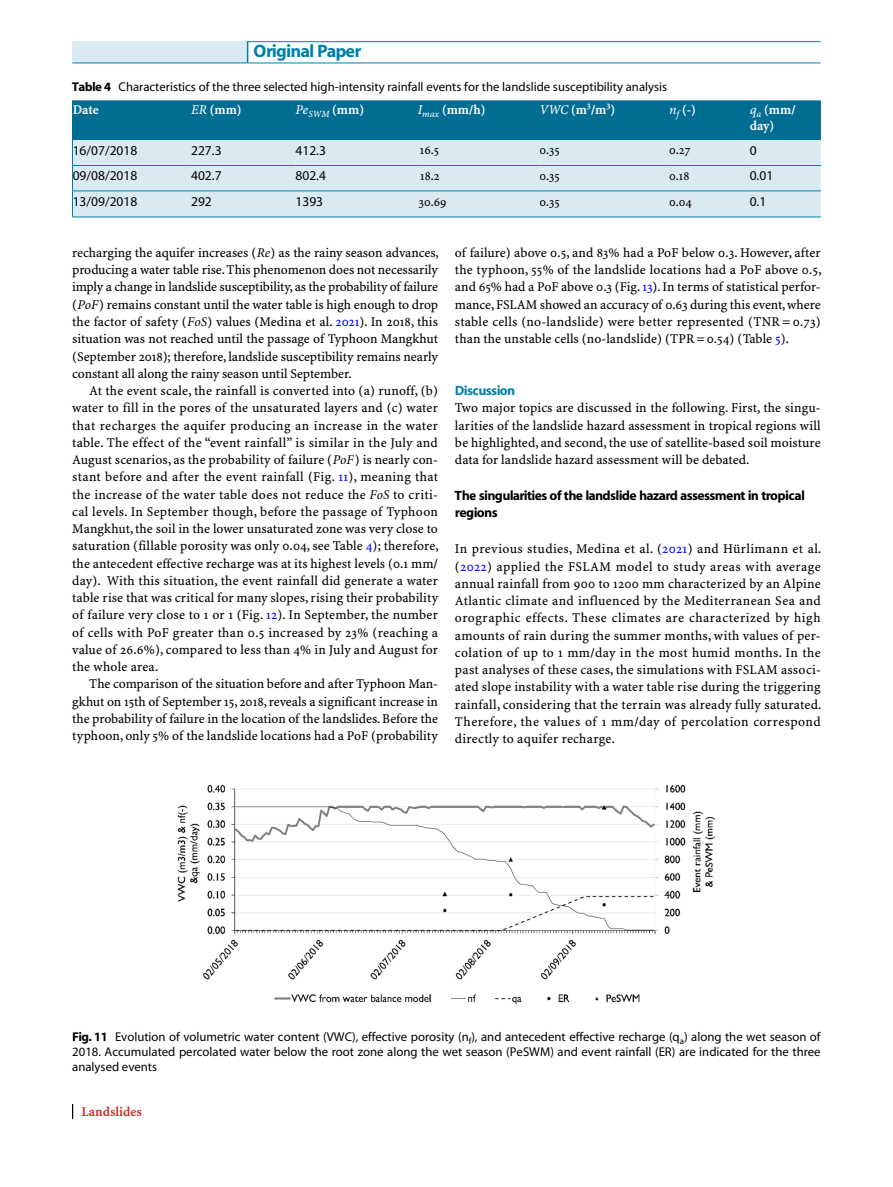
<style>
.page{position:relative;width:893px;height:1187px;background:#fff}
.page>*{position:absolute;margin:0;border:0;box-sizing:border-box;transform-origin:0 0}
.t1{font:700 18px "S Myriad";color:#007faa}
.t2{font:13.5px/17.2px "S Minion Plus";letter-spacing:.005em;color:#000;text-align:justify}
.t3{font:13.5px "S Myriad";color:#000}
.t4{font:700 13.5px/17.2px "S Myriad";color:#000}
.t5{font:700 13.5px/16.5px "S Minion Plus";color:#fff}
.t6{font:13.5px "S Minion Plus Bold 2";color:#d12d28}
.t7{font:700 13.5px "S Myriad";color:#007faa}
.t8{font:12.75px/15px "S Myriad";color:#000;text-align:justify}
.t9{font:12.75px "S Minion Plus";color:#000}
.s1{font-weight:700}
.s2{font-weight:400;font-style:italic}
.s3{font-family:"Minion Pro It 65"}
.s4{font-family:"Minion Pro It 66"}
.s5{font-family:"Minion Pro It 67"}
.s6{color:#00f}
.s7{font-family:"Minion Pro It 68"}
.s8{font-family:"Minion Pro It 69"}
</style>
<div class="page">
<div style="left:72px;top:42px;width:176px;height:21px;background:#daeaf3"></div>
<svg style="left:247px;top:42px;width:1px;height:21px"></svg>
<hr style="left:72px;top:63px;width:176px;height:1px;background:#007faa">
<hr style="left:247px;top:41px;width:574px;height:1px;background:#007faa">
<hr style="left:248px;top:63px;width:573px;height:1px;background:#007faa">
<svg style="left:72px;top:1104px;width:1px;height:14px"></svg>
<svg style="left:72px;top:100px;width:749px;height:117px;background:#8abcd0"></svg>
<hr style="left:72px;top:217px;width:119px;height:1px;background:#007faa">
<hr style="left:191px;top:191px;width:105px;height:1px;background:#007faa">
<hr style="left:191px;top:217px;width:105px;height:1px;background:#007faa">
<hr style="left:296px;top:191px;width:122px;height:1px;background:#007faa">
<hr style="left:296px;top:217px;width:122px;height:1px;background:#007faa">
<hr style="left:418px;top:191px;width:121px;height:1px;background:#007faa">
<hr style="left:418px;top:217px;width:121px;height:1px;background:#007faa">
<hr style="left:539px;top:191px;width:130px;height:1px;background:#007faa">
<hr style="left:539px;top:217px;width:130px;height:1px;background:#007faa">
<hr style="left:669px;top:191px;width:81px;height:1px;background:#007faa">
<hr style="left:669px;top:217px;width:81px;height:1px;background:#007faa">
<hr style="left:750px;top:191px;width:71px;height:1px;background:#007faa">
<hr style="left:750px;top:217px;width:71px;height:1px;background:#007faa">
<img style="left:177px;top:784px;width:539px;height:221px">
<h1 class="t1" style="left:254px;top:42px;width:108px">Original Paper</h1>
<p class="t8" style="left:72px;top:79px;width:596px"><span class="s1">Table 4</span> Characteristics of the three selected high-intensity rainfall events for the landslide susceptibility analysis</p>
<p class="t5" style="left:73px;top:101px;width:28px">Date</p>
<p class="t5" style="left:191px;top:101px;width:52px"><span class="s2">ER</span> (mm)</p>
<p class="t5" style="left:296px;top:101px;width:70px"><span class="s2">Pe</span><sub>SWM</sub> (mm)</p>
<p class="t5" style="left:418px;top:101px;width:69px"><span class="s2">I</span><sub>max</sub> (mm/h)</p>
<p class="t5" style="left:539px;top:101px;width:77px"><span class="s2">VWC</span> (m<sup>3</sup>/m<sup>3</sup>)</p>
<p class="t5" style="left:669px;top:101px;width:28px"><span class="s2">n</span><sub>f</sub> (-)</p>
<p class="t5" style="left:750px;top:101px;width:47px"><span class="s2">q</span><sub>a</sub> (mm/ day)</p>
<p class="t3" style="left:73px;top:144px;width:66px">16/07/2018</p>
<p class="t3" style="left:191px;top:144px;width:32px">227.3</p>
<p class="t3" style="left:296px;top:144px;width:32px">412.3</p>
<p class="t9" style="left:420px;top:143px;width:21px">16.5</p>
<p class="t9" style="left:539px;top:143px;width:22px">0.35</p>
<p class="t9" style="left:669px;top:143px;width:23px">0.27</p>
<p class="t3" style="left:750px;top:144px;width:8px">0</p>
<p class="t3" style="left:73px;top:169px;width:66px">09/08/2018</p>
<p class="t3" style="left:191px;top:169px;width:32px">402.7</p>
<p class="t3" style="left:296px;top:169px;width:32px">802.4</p>
<p class="t9" style="left:420px;top:169px;width:21px">18.2</p>
<p class="t9" style="left:539px;top:169px;width:22px">0.35</p>
<p class="t9" style="left:669px;top:169px;width:22px">0.18</p>
<p class="t3" style="left:750px;top:169px;width:25px">0.01</p>
<p class="t3" style="left:73px;top:195px;width:66px">13/09/2018</p>
<p class="t3" style="left:191px;top:195px;width:22px">292</p>
<p class="t3" style="left:296px;top:195px;width:29px">1393</p>
<p class="t9" style="left:419px;top:195px;width:29px">30.69</p>
<p class="t9" style="left:539px;top:195px;width:22px">0.35</p>
<p class="t9" style="left:669px;top:195px;width:24px">0.04</p>
<p class="t3" style="left:750px;top:195px;width:18px">0.1</p>
<p class="t2" style="left:72px;top:244px;width:368px">recharging the aquifer increases (<span class="s3">Re</span>) as the rainy season advances, producing a water table rise. This phenomenon does not necessarily imply a change in landslide susceptibility, as the probability of failure (<span class="s4">PoF</span>) remains constant until the water table is high enough to drop the factor of safety (<span class="s5">FoS</span>) values (Medina et al. <span class="s6">2021</span>). In 2018, this situation was not reached until the passage of Typhoon Mangkhut (September 2018); therefore, landslide susceptibility remains nearly constant all along the rainy season until September.</p>
<p class="t2" style="left:72px;top:382px;width:368px;text-indent:17px">At the event scale, the rainfall is converted into (a) runoff, (b) water to fill in the pores of the unsaturated layers and (c) water that recharges the aquifer producing an increase in the water table. The effect of the “event rainfall” is similar in the July and August scenarios, as the probability of failure (<span class="s7">PoF</span>) is nearly con&shy;stant before and after the event rainfall (Fig. <span class="s6">11</span>), meaning that the increase of the water table does not reduce the <span class="s8">FoS</span> to criti&shy;cal levels. In September though, before the passage of Typhoon Mangkhut, the soil in the lower unsaturated zone was very close to saturation (fillable porosity was only 0.04, see Table <span class="s6">4</span>); therefore, the antecedent effective recharge was at its highest levels (0.1 mm/ day). With this situation, the event rainfall did generate a water table rise that was critical for many slopes, rising their probability of failure very close to 1 or 1 (Fig. <span class="s6">12</span>). In September, the number of cells with PoF greater than 0.5 increased by 23% (reaching a value of 26.6%), compared to less than 4% in July and August for the whole area.</p>
<p class="t2" style="left:72px;top:675px;width:367px;text-indent:17px">The comparison of the situation before and after Typhoon Man&shy;gkhut on 15th of September 15, 2018, reveals a significant increase in the probability of failure in the location of the landslides. Before the typhoon, only 5% of the landslide locations had a PoF (probability</p>
<p class="t2" style="left:455px;top:244px;width:368px">of failure) above 0.5, and 83% had a PoF below 0.3. However, after the typhoon, 55% of the landslide locations had a PoF above 0.5, and 65% had a PoF above 0.3 (Fig.<span class="s6">13</span>). In terms of statistical perfor&shy;mance, FSLAM showed an accuracy of 0.63 during this event, where stable cells (no-landslide) were better represented (TNR=0.73) than the unstable cells (no-landslide) (TPR=0.54) (Table <span class="s6">5</span>).</p>
<p class="t7" style="left:455px;top:383px;width:61px">Discussion</p>
<p class="t2" style="left:455px;top:399px;width:367px">Two major topics are discussed in the following. First, the singu&shy;larities of the landslide hazard assessment in tropical regions will be highlighted, and second, the use of satellite-based soil moisture data for landslide hazard assessment will be debated.</p>
<p class="t4" style="left:455px;top:487px;width:351px">The singularities of the landslide hazard assessment in tropical regions</p>
<p class="t2" style="left:455px;top:540px;width:368px">In previous studies, Medina et al. (<span class="s6">2021</span>) and Hürlimann et al. (<span class="s6">2022</span>) applied the FSLAM model to study areas with average annual rainfall from 900 to 1200 mm characterized by an Alpine Atlantic climate and influenced by the Mediterranean Sea and orographic effects. These climates are characterized by high amounts of rain during the summer months, with values of per&shy;colation of up to 1 mm/day in the most humid months. In the past analyses of these cases, the simulations with FSLAM associ&shy;ated slope instability with a water table rise during the triggering rainfall, considering that the terrain was already fully saturated.<br>Therefore, the values of 1 mm/day of percolation correspond directly to aquifer recharge.</p>
<p class="t8" style="left:72px;top:1029px;width:750px"><span class="s1">Fig. 11</span> Evolution of volumetric water content (VWC), effective porosity (n<sub>f</sub>), and antecedent effective recharge (q<sub>a</sub>) along the wet season of 2018. Accumulated percolated water below the root zone along the wet season (PeSWM) and event rainfall (ER) are indicated for the three analysed events</p>
<p class="t6" style="left:81px;top:1103px;width:62px">Landslides</p>
</div>
